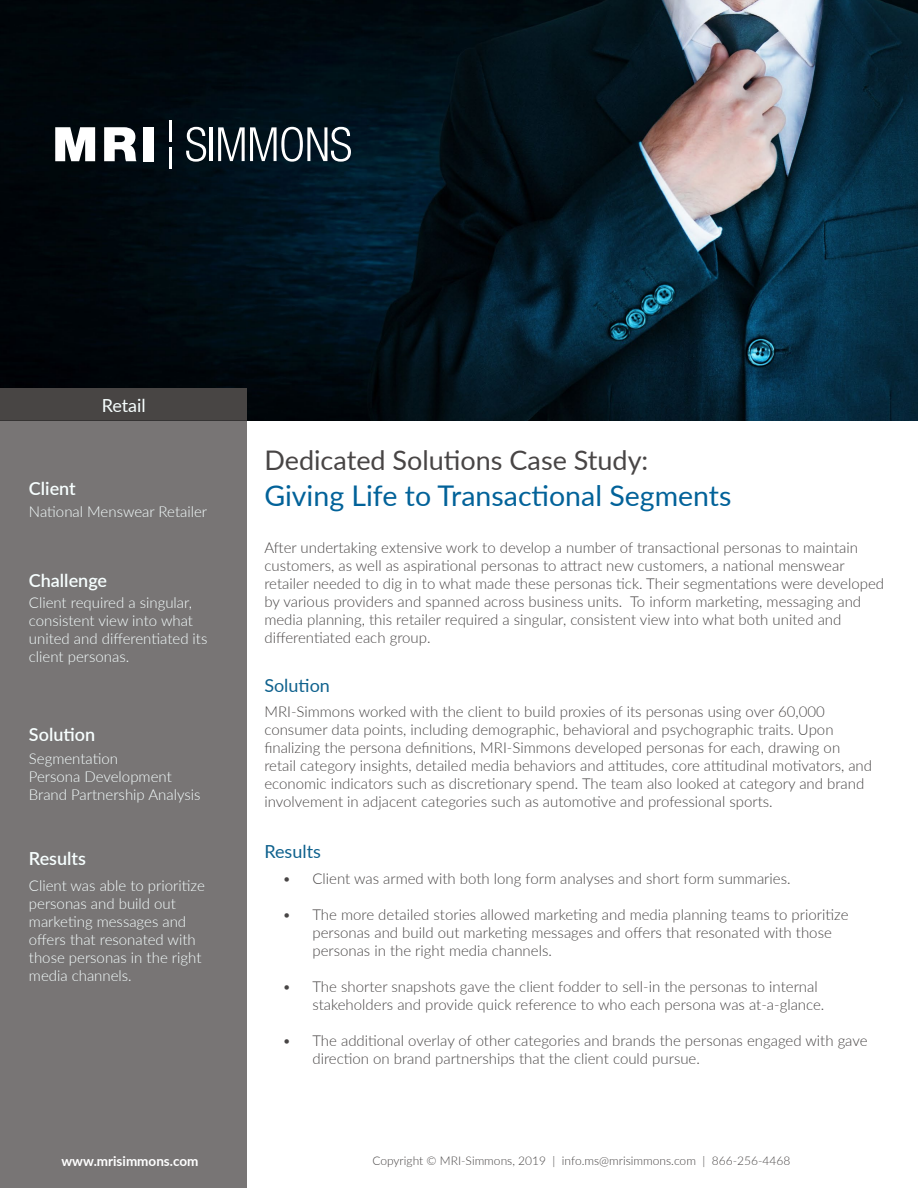
<style>
.page{position:relative;width:918px;height:1188px;background:#fff}
.page>*{position:absolute;margin:0;border:0;box-sizing:border-box;transform-origin:0 0}
.t1{font:28.5px "Lato";color:#026299}
.t2{font:27px "Lato";color:#484545}
.t3{font:600 18px "Lato";color:#f7ffff}
.t4{font:18px "Lato";color:#0e618d}
.t5{font:18px "Lato";color:#f7ffff}
.t6{font:300 15px/18px "Lato";color:#484545}
.t7{font:300 15px/18px "Lato";color:#f7ffff}
.t8{font:700 13.5px "Lato";color:#fff}
.t9{font:300 12px "Lato";color:#484545}
</style>
<div class="page">
<img style="left:0;top:0;width:918px;height:420px">
<div style="left:0;top:420px;width:247px;height:768px;background:#787575"></div>
<div style="left:0;top:388px;width:247px;height:32px;background:#484544"></div>
<svg style="left:186px;top:127px;width:20px;height:35px"></svg>
<hr style="left:210px;top:127px;width:3px;height:34px;background:#fff">
<svg style="left:218px;top:127px;width:133px;height:35px"></svg>
<hr style="left:170px;top:147px;width:2px;height:22px;background:#fff">
<hr style="left:170px;top:120px;width:2px;height:22px;background:#fff">
<svg style="left:55px;top:127px;width:40px;height:34px"></svg>
<svg style="left:104px;top:127px;width:32px;height:34px"></svg>
<div style="left:143px;top:127px;width:11px;height:34px;background:#fff"></div>
<p class="t5" style="left:102px;top:392px;width:46px">Retail</p>
<p class="t3" style="left:29px;top:476px;width:48px">Client</p>
<p class="t7" style="left:29px;top:502px;width:180px">National Menswear Retailer</p>
<p class="t3" style="left:29px;top:567px;width:80px">Challenge</p>
<p class="t7" style="left:29px;top:593px;width:180px">Client required a singular, consistent view into what united and differentiated its client personas.</p>
<p class="t3" style="left:29px;top:721px;width:68px">Solution</p>
<p class="t7" style="left:29px;top:749px;width:173px">Segmentation<br>Persona Development<br>Brand Partnership Analysis</p>
<p class="t3" style="left:29px;top:846px;width:59px">Results</p>
<p class="t7" style="left:29px;top:876px;width:178px">Client was able to prioritize personas and build out marketing messages and offers that resonated with those personas in the right media channels.</p>
<h2 class="t2" style="left:264px;top:441px;width:385px">Dedicated Solutions Case Study:</h2>
<h1 class="t1" style="left:264px;top:475px;width:468px">Giving Life to Transactional Segments</h1>
<p class="t6" style="left:264px;top:538px;width:621px">After undertaking extensive work to develop a number of transactional personas to maintain customers, as well as aspirational personas to attract new customers, a national menswear retailer needed to dig in to what made these personas tick. Their segmentations were developed by various providers and spanned across business units. To inform marketing, messaging and media planning, this retailer required a singular, consistent view into what both united and differentiated each group.</p>
<p class="t4" style="left:264px;top:672px;width:67px">Solution</p>
<p class="t6" style="left:264px;top:702px;width:609px">MRI-Simmons worked with the client to build proxies of its personas using over 60,000 consumer data points, including demographic, behavioral and psychographic traits. Upon finalizing the persona definitions, MRI-Simmons developed personas for each, drawing on retail category insights, detailed media behaviors and attitudes, core attitudinal motivators, and economic indicators such as discretionary spend. The team also looked at category and brand involvement in adjacent categories such as automotive and professional sports.</p>
<p class="t4" style="left:264px;top:839px;width:58px">Results</p>
<p class="t6" style="left:282px;top:869px;width:510px">• Client was armed with both long form analyses and short form summaries.</p>
<p class="t6" style="left:312px;top:905px;width:538px;text-indent:-30px">• The more detailed stories allowed marketing and media planning teams to prioritize personas and build out marketing messages and offers that resonated with those personas in the right media channels.</p>
<p class="t6" style="left:312px;top:977px;width:514px;text-indent:-30px">• The shorter snapshots gave the client fodder to sell-in the personas to internal stakeholders and provide quick reference to who each persona was at-a-glance.</p>
<p class="t6" style="left:312px;top:1031px;width:557px;text-indent:-30px">• The additional overlay of other categories and brands the personas engaged with gave direction on brand partnerships that the client could pursue.</p>
<p class="t8" style="left:61px;top:1151px;width:139px">www.mrisimmons.com</p>
<p class="t9" style="left:372px;top:1152px;width:419px">Copyright © MRI-Simmons, 2019 | info.ms@mrisimmons.com | 866-256-4468</p>
</div>
